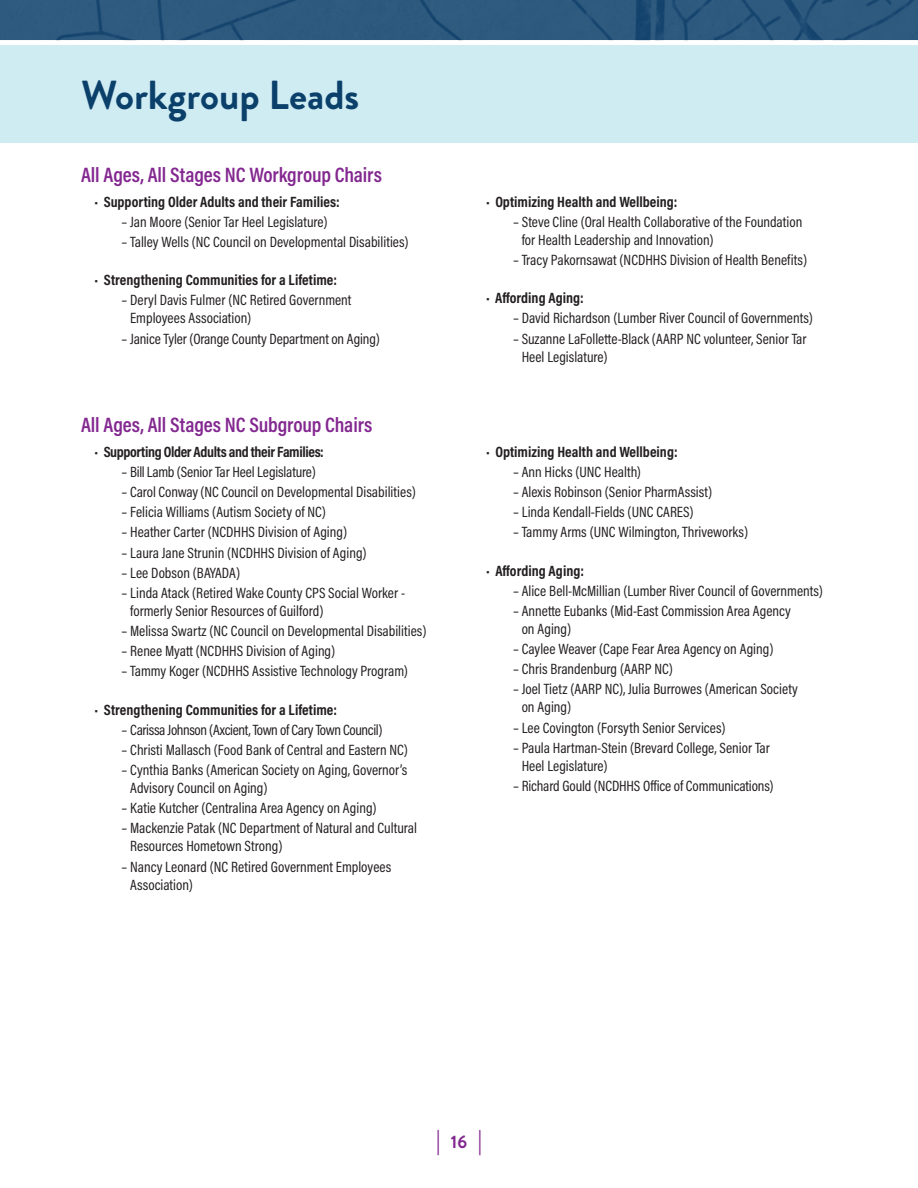
<style>
.page{position:relative;width:918px;height:1188px;background:#fff}
.page>*{position:absolute;margin:0;border:0;box-sizing:border-box;transform-origin:0 0}
.t1{font:700 40.5px "Brandon Grotesque";color:#0b406a}
.t2{font:700 24px "Brandon Grotesque";color:#832890}
.t3{font:600 21px "Acumin Pro Cond";letter-spacing:-.005em;color:#832890}
.t4{font:15px/18px "Acumin Pro Cond";color:#231f20}
.t5{font:700 15px "Acumin Pro Cond";color:#231f20}
.t6{font:15px "Acumin Pro Cond";letter-spacing:-.025em;color:#231f20}
.t7{font:700 15px "Acumin Pro Cond";letter-spacing:-.025em;color:#231f20}
.s1{font-weight:400}
.s2{font-size:18px}
</style>
<div class="page">
<img style="left:0;top:0;width:918px;height:40px">
<div style="left:0;top:45px;width:918px;height:98px;background:#cfecf3"></div>
<h1 class="t1" style="left:81px;top:67px;width:280px">Workgroup Leads</h1>
<h3 class="t3" style="left:81px;top:161px;width:302px">All Ages, All Stages NC Workgroup Chairs</h3>
<p class="t5" style="left:94px;top:192px;width:247px"><span class="s1">•</span> Supporting Older Adults and their Families:</p>
<p class="t4" style="left:122px;top:213px;width:208px">– Jan Moore (Senior Tar Heel Legislature)</p>
<p class="t4" style="left:122px;top:233px;width:289px">– Talley Wells (NC Council on Developmental Disabilities)</p>
<p class="t5" style="left:94px;top:270px;width:244px"><span class="s1">•</span> Strengthening Communities for a Lifetime:</p>
<p class="t4" style="left:130px;top:291px;width:223px;text-indent:-9px">– Deryl Davis Fulmer (NC Retired Government<br>Employees Association)</p>
<p class="t4" style="left:122px;top:329px;width:260px">– Janice Tyler (Orange County Department on Aging)</p>
<h3 class="t3" style="left:81px;top:411px;width:293px">All Ages, All Stages NC Subgroup Chairs</h3>
<p class="t7" style="left:94px;top:442px;width:231px"><span class="s1">•</span> Supporting Older Adults and their Families:</p>
<p class="t4" style="left:122px;top:463px;width:196px">– Bill Lamb (Senior Tar Heel Legislature)</p>
<p class="t4" style="left:122px;top:483px;width:296px">– Carol Conway (NC Council on Developmental Disabilities)</p>
<p class="t4" style="left:122px;top:503px;width:206px">– Felicia Williams (Autism Society of NC)</p>
<p class="t4" style="left:122px;top:523px;width:227px">– Heather Carter (NCDHHS Division of Aging)</p>
<p class="t4" style="left:122px;top:543px;width:247px">– Laura Jane Strunin (NCDHHS Division of Aging)</p>
<p class="t4" style="left:122px;top:563px;width:120px">– Lee Dobson (BAYADA)</p>
<p class="t4" style="left:130px;top:583px;width:277px;text-indent:-9px">– Linda Atack (Retired Wake County CPS Social Worker - formerly Senior Resources of Guilford)</p>
<p class="t4" style="left:122px;top:622px;width:306px">– Melissa Swartz (NC Council on Developmental Disabilities)</p>
<p class="t4" style="left:122px;top:642px;width:215px">– Renee Myatt (NCDHHS Division of Aging)</p>
<p class="t4" style="left:122px;top:662px;width:288px">– Tammy Koger (NCDHHS Assistive Technology Program)</p>
<p class="t5" style="left:94px;top:699px;width:244px"><span class="s1">•</span> Strengthening Communities for a Lifetime:</p>
<p class="t6" style="left:122px;top:720px;width:263px">– Carissa Johnson (Axcient, Town of Cary Town Council)</p>
<p class="t4" style="left:122px;top:740px;width:288px">– Christi Mallasch (Food Bank of Central and Eastern NC)</p>
<p class="t4" style="left:130px;top:761px;width:279px;text-indent:-9px">– Cynthia Banks (American Society on Aging, Governor’s<br>Advisory Council on Aging)</p>
<p class="t4" style="left:122px;top:799px;width:257px">– Katie Kutcher (Centralina Area Agency on Aging)</p>
<p class="t4" style="left:130px;top:819px;width:288px;text-indent:-9px">– Mackenzie Patak (NC Department of Natural and Cultural<br>Resources Hometown Strong)</p>
<p class="t4" style="left:130px;top:857px;width:263px;text-indent:-9px">– Nancy Leonard (NC Retired Government Employees<br>Association)</p>
<p class="t5" style="left:486px;top:192px;width:193px"><span class="s1">•</span> Optimizing Health and Wellbeing:</p>
<p class="t4" style="left:522px;top:213px;width:282px;text-indent:-9px">– Steve Cline (Oral Health Collaborative of the Foundation for Health Leadership and Innovation)</p>
<p class="t4" style="left:513px;top:251px;width:296px">– Tracy Pakornsawat (NCDHHS Division of Health Benefits)</p>
<p class="t5" style="left:486px;top:288px;width:99px"><span class="s1">•</span> Afording Aging:</p>
<p class="t4" style="left:513px;top:309px;width:302px">– David Richardson (Lumber River Council of Governments)</p>
<p class="t4" style="left:522px;top:329px;width:286px;text-indent:-9px">– Suzanne LaFollette-Black (AARP NC volunteer, Senior Tar<br>Heel Legislature)</p>
<p class="t5" style="left:486px;top:442px;width:193px"><span class="s1">•</span> Optimizing Health and Wellbeing:</p>
<p class="t4" style="left:513px;top:463px;width:130px">– Ann Hicks (UNC Health)</p>
<p class="t4" style="left:513px;top:483px;width:201px">– Alexis Robinson (Senior PharmAssist)</p>
<p class="t4" style="left:513px;top:503px;width:182px">– Linda Kendall-Fields (UNC CARES)</p>
<p class="t4" style="left:513px;top:523px;width:237px">– Tammy Arms (UNC Wilmington, Thriveworks)</p>
<p class="t5" style="left:486px;top:561px;width:100px"><span class="s1">•</span> Afording Aging:</p>
<p class="t4" style="left:513px;top:581px;width:312px">– Alice Bell-McMillian (Lumber River Council of Governments)</p>
<p class="t4" style="left:522px;top:601px;width:271px;text-indent:-9px">– Annette Eubanks (Mid-East Commission Area Agency on Aging)</p>
<p class="t4" style="left:513px;top:640px;width:262px">– Caylee Weaver (Cape Fear Area Agency on Aging)</p>
<p class="t4" style="left:513px;top:660px;width:161px">– Chris Brandenburg (AARP NC)</p>
<p class="t4" style="left:522px;top:680px;width:278px;text-indent:-9px">– Joel Tietz (AARP NC), Julia Burrowes (American Society on Aging)</p>
<p class="t4" style="left:513px;top:718px;width:214px">– Lee Covington (Forsyth Senior Services)</p>
<p class="t4" style="left:522px;top:738px;width:250px;text-indent:-9px">– Paula Hartman-Stein (Brevard College, Senior Tar<br>Heel Legislature)</p>
<p class="t4" style="left:513px;top:776px;width:262px">– Richard Gould (NCDHHS Ofice of Communications)</p>
<h2 class="t2" style="left:436px;top:1125px;width:47px">| <span class="s2">16</span> |</h2>
</div>
